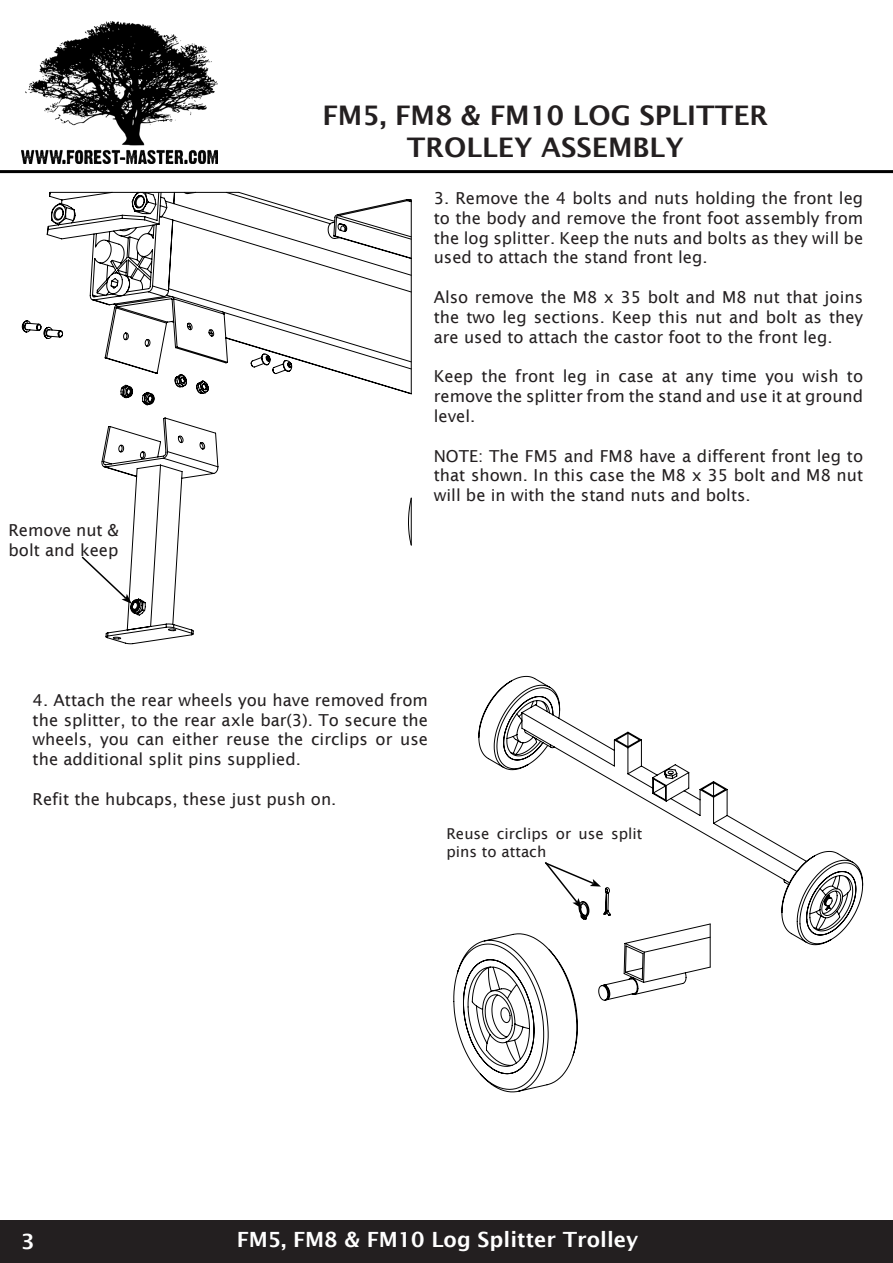
<style>
.page{position:relative;width:893px;height:1263px;background:#fff}
.page>*{position:absolute;margin:0;border:0;box-sizing:border-box;transform-origin:0 0}
.t1{font:600 27px/32.4px "Lucida Sans";color:#231f20;text-align:center}
.t2{font:600 21px "Lucida Sans";color:#fff}
.t3{font:16.5px/19.8px "Lucida Sans";color:#231f20;text-align:justify}
.t4{font:15px/18px "Lucida Sans";color:#231f20}
</style>
<div class="page">
<hr style="left:0;top:170px;width:893px;height:3px;background:#000">
<img style="left:21px;top:21px;width:196px;height:143px">
<div style="left:0;top:1220px;width:893px;height:43px;background:#231f20"></div>
<svg style="left:22px;top:192px;width:390px;height:452px"></svg>
<svg style="left:478px;top:676px;width:385px;height:269px"></svg>
<svg style="left:453px;top:887px;width:258px;height:205px"></svg>
<svg style="left:543px;top:860px;width:58px;height:49px"></svg>
<svg style="left:80px;top:555px;width:52px;height:49px"></svg>
<p class="t3" style="left:9px;top:520px;width:112px">Remove nut &amp; bolt and keep</p>
<h1 class="t1" style="left:322px;top:99px;width:447px">FM5, FM8 &amp; FM10 LOG SPLITTER<br>TROLLEY ASSEMBLY</h1>
<p class="t3" style="left:434px;top:188px;width:431px">3. Remove the 4 bolts and nuts holding the front leg to the body and remove the front foot assembly from the log splitter. Keep the nuts and bolts as they will be used to attach the stand front leg.</p>
<p class="t3" style="left:434px;top:287px;width:431px">Also remove the M8 x 35 bolt and M8 nut that joins the two leg sections. Keep this nut and bolt as they are used to attach the castor foot to the front leg.</p>
<p class="t3" style="left:434px;top:366px;width:431px">Keep the front leg in case at any time you wish to remove the splitter from the stand and use it at ground level.</p>
<p class="t3" style="left:434px;top:446px;width:431px">NOTE: The FM5 and FM8 have a different front leg to that shown. In this case the M8 x 35 bolt and M8 nut will be in with the stand nuts and bolts.</p>
<p class="t3" style="left:33px;top:690px;width:397px">4. Attach the rear wheels you have removed from the splitter, to the rear axle bar(3). To secure the wheels, you can either reuse the circlips or use the additional split pins supplied.</p>
<p class="t3" style="left:33px;top:789px;width:305px">Refit the hubcaps, these just push on.</p>
<p class="t4" style="left:446px;top:825px;width:198px">Reuse circlips or use split pins to attach</p>
<p class="t2" style="left:21px;top:1230px;width:15px">3</p>
<p class="t2" style="left:237px;top:1228px;width:403px">FM5, FM8 &amp; FM10 Log Splitter Trolley</p>
</div>
